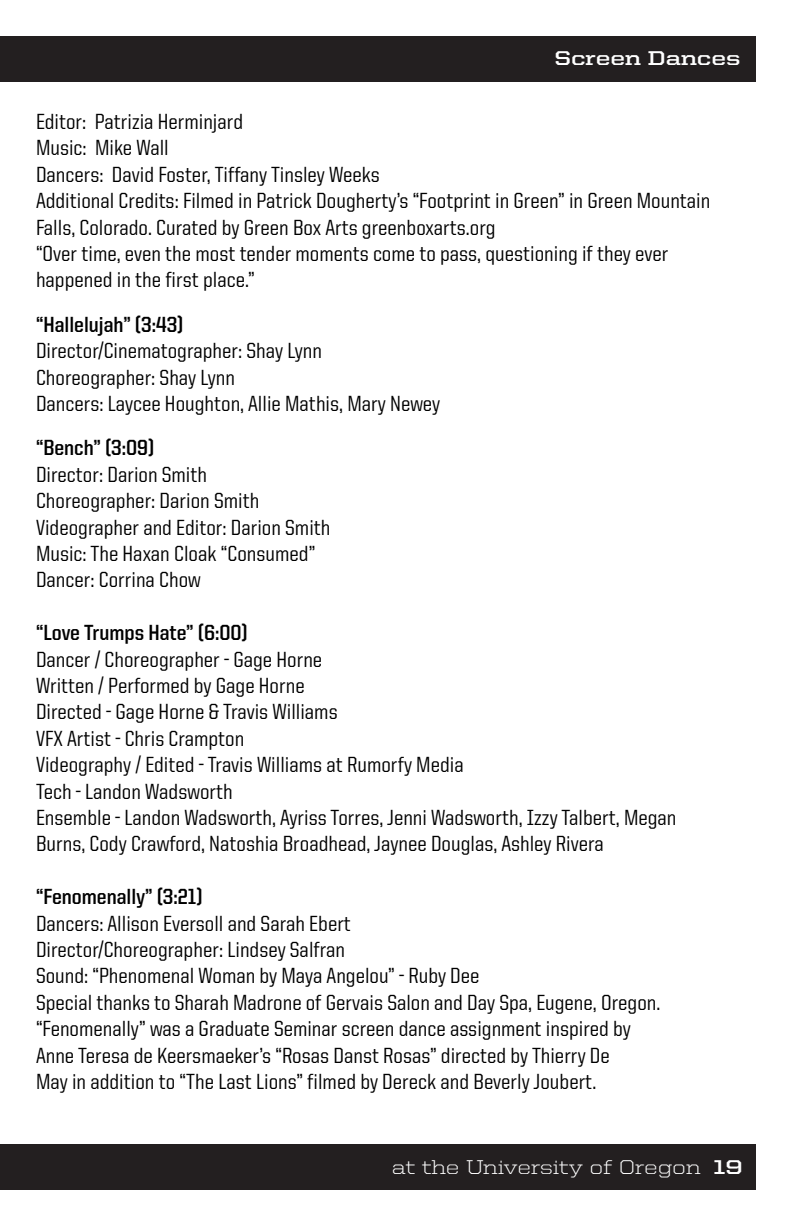
<style>
.page{position:relative;width:792px;height:1224px;background:#fff}
.page>*{position:absolute;margin:0;border:0;box-sizing:border-box;transform-origin:0 0}
.Normal__Web{font:500 22px/26.4px "United Sans Semi Cond";color:#000}
.Normal__Web-2{font:700 22px "United Sans Semi Cond";color:#000}
.t1{font:300 20px "United Serif Semi Ext";color:#fff}
.t2{font:700 20px "United Serif Semi Ext";color:#fff}
.s1{font-weight:700}
</style>
<div class="page">
<div style="left:0;top:1144px;width:756px;height:46px;background:#231f20"></div>
<div style="left:0;top:36px;width:756px;height:45px;background:#231f20"></div>
<p class="t2" style="left:554px;top:47px;width:188px">Screen Dances</p>
<p class="Normal__Web" style="left:36px;top:108px;width:209px">Editor: Patrizia Herminjard</p>
<p class="Normal__Web" style="left:36px;top:135px;width:134px">Music: Mike Wall</p>
<p class="Normal__Web" style="left:36px;top:161px;width:345px">Dancers: David Foster, Tiffany Tinsley Weeks</p>
<p class="Normal__Web" style="left:36px;top:187px;width:676px">Additional Credits: Filmed in Patrick Dougherty’s “Footprint in Green” in Green Mountain<br>Falls, Colorado. Curated by Green Box Arts greenboxarts.org</p>
<p class="Normal__Web" style="left:36px;top:240px;width:634px">“Over time, even the most tender moments come to pass, questioning if they ever happened in the first place.”</p>
<p class="Normal__Web-2" style="left:36px;top:313px;width:149px">“Hallelujah” (3:43)</p>
<p class="Normal__Web" style="left:36px;top:337px;width:288px">Director/Cinematographer: Shay Lynn</p>
<p class="Normal__Web" style="left:36px;top:364px;width:201px">Choreographer: Shay Lynn</p>
<p class="Normal__Web" style="left:36px;top:390px;width:406px">Dancers: Laycee Houghton, Allie Mathis, Mary Newey</p>
<p class="Normal__Web-2" style="left:36px;top:436px;width:120px">“Bench” (3:09)</p>
<p class="Normal__Web" style="left:36px;top:461px;width:173px">Director: Darion Smith</p>
<p class="Normal__Web" style="left:36px;top:487px;width:225px">Choreographer: Darion Smith</p>
<p class="Normal__Web" style="left:36px;top:514px;width:296px">Videographer and Editor: Darion Smith</p>
<p class="Normal__Web" style="left:36px;top:540px;width:281px">Music: The Haxan Cloak “Consumed”</p>
<p class="Normal__Web" style="left:36px;top:567px;width:166px">Dancer: Corrina Chow</p>
<p class="Normal__Web-2" style="left:36px;top:621px;width:213px">“Love Trumps Hate” (6:00)</p>
<p class="Normal__Web" style="left:36px;top:646px;width:288px">Dancer / Choreographer - Gage Horne</p>
<p class="Normal__Web" style="left:36px;top:672px;width:270px">Written / Performed by Gage Horne</p>
<p class="Normal__Web" style="left:36px;top:699px;width:303px">Directed - Gage Horne &amp; Travis Williams</p>
<p class="Normal__Web" style="left:36px;top:725px;width:210px">VFX Artist - Chris Crampton</p>
<p class="Normal__Web" style="left:36px;top:751px;width:429px">Videography / Edited - Travis Williams at Rumorfy Media</p>
<p class="Normal__Web" style="left:36px;top:778px;width:198px">Tech - Landon Wadsworth</p>
<p class="Normal__Web" style="left:36px;top:804px;width:642px">Ensemble - Landon Wadsworth, Ayriss Torres, Jenni Wadsworth, Izzy Talbert, Megan<br>Burns, Cody Crawford, Natoshia Broadhead, Jaynee Douglas, Ashley Rivera</p>
<p class="Normal__Web-2" style="left:36px;top:885px;width:168px">“Fenomenally” (3:21)</p>
<p class="Normal__Web" style="left:36px;top:910px;width:317px">Dancers: Allison Eversoll and Sarah Ebert</p>
<p class="Normal__Web" style="left:36px;top:936px;width:311px">Director/Choreographer: Lindsey Salfran</p>
<p class="Normal__Web" style="left:36px;top:963px;width:445px">Sound: “Phenomenal Woman by Maya Angelou” - Ruby Dee</p>
<p class="Normal__Web" style="left:36px;top:989px;width:626px">Special thanks to Sharah Madrone of Gervais Salon and Day Spa, Eugene, Oregon.</p>
<p class="Normal__Web" style="left:36px;top:1015px;width:596px">“Fenomenally” was a Graduate Seminar screen dance assignment inspired by</p>
<p class="Normal__Web" style="left:36px;top:1042px;width:575px">Anne Teresa de Keersmaeker’s “Rosas Danst Rosas” directed by Thierry De</p>
<p class="Normal__Web" style="left:36px;top:1068px;width:562px">May in addition to “The Last Lions” filmed by Dereck and Beverly Joubert.</p>
<p class="t1" style="left:392px;top:1156px;width:353px">at the University of Oregon <span class="s1">19</span></p>
</div>
